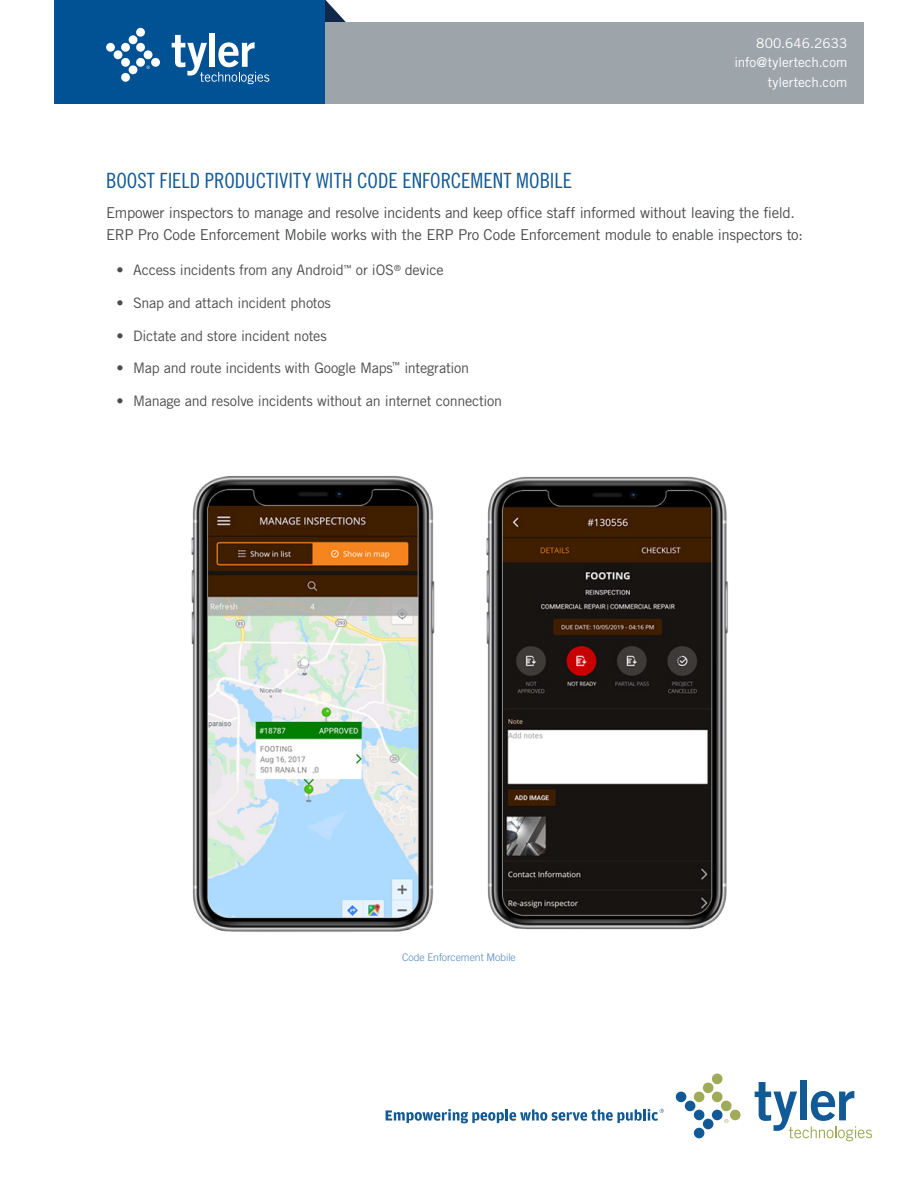
<style>
.page{position:relative;width:918px;height:1188px;background:#fff}
.page>*{position:absolute;margin:0;border:0;box-sizing:border-box;transform-origin:0 0}
.Subheader{font:21px "Trade Gothic LT Std Cn 18";color:#125a96}
.Body_Copy{font:15px/22.5px "Trade Gothic LT Std";letter-spacing:-.02em;color:#4b4c4d}
.t1{font:14.4px "Trade Gothic LT Std";letter-spacing:-.02em;color:#4b4c4d}
.t2{font:13.5px "Trade Gothic LT Std";color:#fff}
.Credit{font:300 10.5px "Trade Gothic LT Std";letter-spacing:-.005em;color:#4f86bb}
</style>
<div class="page">
<svg style="left:325px;top:0;width:21px;height:22px"></svg>
<div style="left:297px;top:22px;width:567px;height:82px;background:#9da5ab"></div>
<div style="left:54px;top:0;width:271px;height:104px;background:#005295"></div>
<div style="left:209px;top:34px;width:6px;height:33px;background:#fff"></div>
<svg style="left:172px;top:35px;width:97px;height:49px"></svg>
<div style="left:106px;top:43px;width:9px;height:9px;background:#fff;border-radius:50%"></div>
<div style="left:114px;top:50px;width:8px;height:9px;background:#fff;border-radius:50%"></div>
<div style="left:121px;top:58px;width:9px;height:9px;background:#fff;border-radius:50%"></div>
<div style="left:121px;top:73px;width:9px;height:9px;background:#fff;border-radius:50%"></div>
<div style="left:129px;top:65px;width:8px;height:9px;background:#fff;border-radius:50%"></div>
<div style="left:136px;top:58px;width:9px;height:9px;background:#fff;border-radius:50%"></div>
<div style="left:121px;top:43px;width:9px;height:9px;background:#fff;border-radius:50%"></div>
<div style="left:129px;top:35px;width:8px;height:9px;background:#fff;border-radius:50%"></div>
<div style="left:136px;top:43px;width:9px;height:9px;background:#fff;border-radius:50%"></div>
<div style="left:144px;top:50px;width:8px;height:9px;background:#fff;border-radius:50%"></div>
<div style="left:151px;top:58px;width:9px;height:9px;background:#fff;border-radius:50%"></div>
<div style="left:136px;top:28px;width:9px;height:9px;background:#fff;border-radius:50%"></div>
<svg style="left:146px;top:66px;width:4px;height:3px"></svg>
<div style="left:800px;top:1080px;width:7px;height:40px;background:#125a96"></div>
<svg style="left:755px;top:1082px;width:117px;height:59px"></svg>
<div style="left:676px;top:1092px;width:10px;height:10px;background:#125a96;border-radius:50%"></div>
<div style="left:685px;top:1101px;width:10px;height:10px;background:#125a96;border-radius:50%"></div>
<div style="left:694px;top:1110px;width:10px;height:10px;background:#125a96;border-radius:50%"></div>
<div style="left:694px;top:1128px;width:10px;height:10px;background:#125a96;border-radius:50%"></div>
<div style="left:703px;top:1119px;width:10px;height:10px;background:#125a96;border-radius:50%"></div>
<div style="left:712px;top:1110px;width:11px;height:10px;background:#125a96;border-radius:50%"></div>
<div style="left:694px;top:1092px;width:10px;height:10px;background:#a0ab57;border-radius:50%"></div>
<div style="left:703px;top:1083px;width:10px;height:10px;background:#a0ab57;border-radius:50%"></div>
<div style="left:712px;top:1092px;width:11px;height:10px;background:#a0ab57;border-radius:50%"></div>
<div style="left:721px;top:1101px;width:11px;height:10px;background:#a0ab57;border-radius:50%"></div>
<div style="left:730px;top:1110px;width:11px;height:10px;background:#a0ab57;border-radius:50%"></div>
<div style="left:712px;top:1074px;width:11px;height:10px;background:#a0ab57;border-radius:50%"></div>
<svg style="left:724px;top:1119px;width:5px;height:4px"></svg>
<svg style="left:386px;top:1109px;width:278px;height:14px"></svg>
<img style="left:191px;top:476px;width:244px;height:456px">
<img style="left:486px;top:476px;width:242px;height:454px">
<p class="t2" style="left:756px;top:35px;width:93px">800.646.2633</p>
<p class="t2" style="left:735px;top:54px;width:114px">info@tylertech.com</p>
<p class="t2" style="left:768px;top:74px;width:81px">tylertech.com</p>
<p class="Subheader" style="left:106px;top:168px;width:467px">BOOST FIELD PRODUCTIVITY WITH CODE ENFORCEMENT MOBILE</p>
<p class="Body_Copy" style="left:106px;top:201px;width:698px">Empower inspectors to manage and resolve incidents and keep office staff informed without leaving the field.<br>ERP Pro Code Enforcement Mobile works with the ERP Pro Code Enforcement module to enable inspectors to:</p>
<p class="t1" style="left:117px;top:262px;width:328px">• Access incidents from any Android<sup>™</sup> or iOS<sup>®</sup> device</p>
<p class="t1" style="left:117px;top:294px;width:216px">• Snap and attach incident photos</p>
<p class="t1" style="left:117px;top:327px;width:212px">• Dictate and store incident notes</p>
<p class="t1" style="left:117px;top:359px;width:354px">• Map and route incidents with Google Maps<sup>™</sup> integration</p>
<p class="t1" style="left:117px;top:392px;width:387px">• Manage and resolve incidents without an internet connection</p>
<p class="Credit" style="left:402px;top:951px;width:115px">Code Enforcement Mobile</p>
</div>
